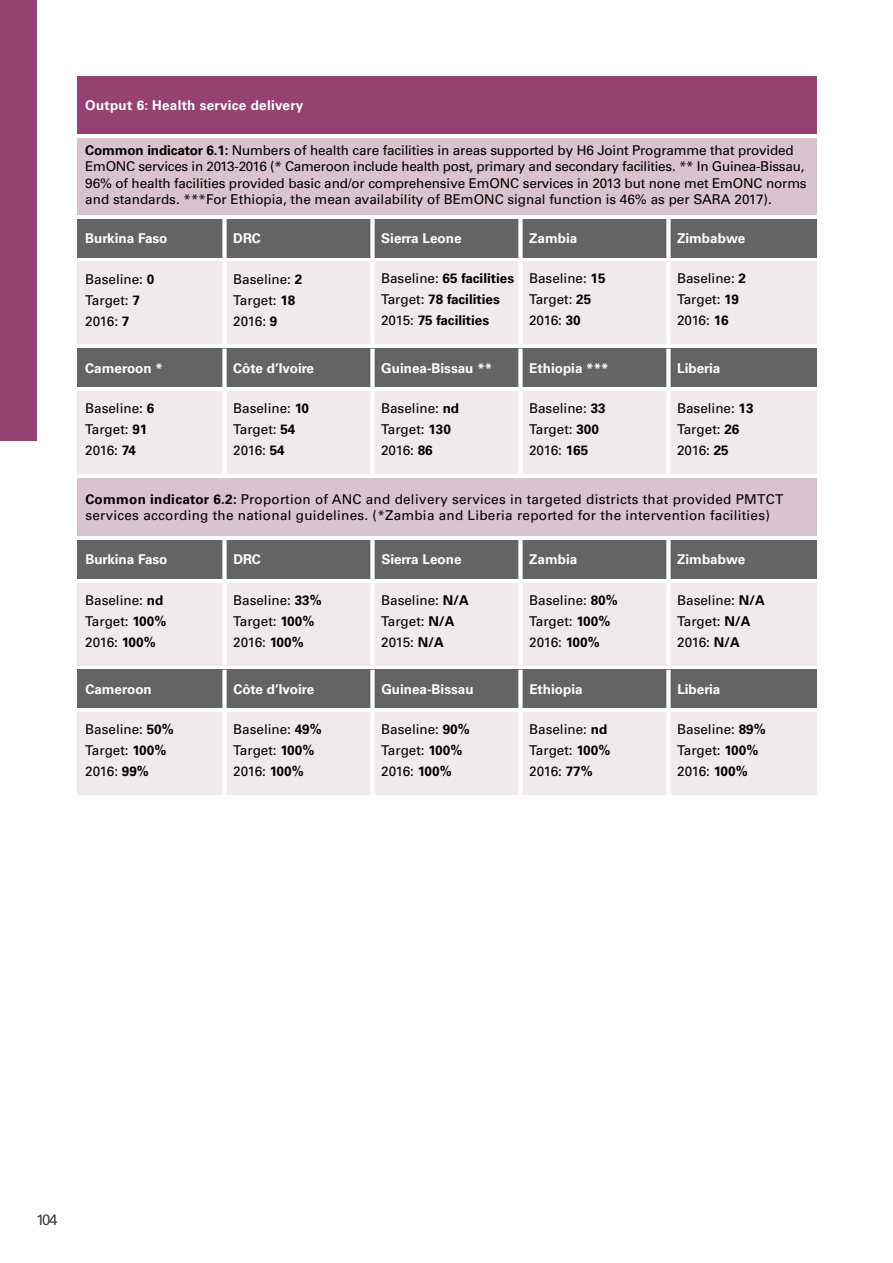
<style>
.page{position:relative;width:893px;height:1263px;background:#fff}
.page>*{position:absolute;margin:0;border:0;box-sizing:border-box;transform-origin:0 0}
.t1{font:500 15px "Univers CE";color:#414042}
.t2{font:13.5px/21px "Univers";color:#000}
.t3{font:500 13.5px/16.2px "Univers CE";letter-spacing:-.01em;color:#000}
.t4{font:500 13.5px/16.2px "Univers CE";letter-spacing:.02em;color:#000}
.t5{font:700 13.5px "Univers CE";color:#fff}
.t6{font:700 13.5px/21px "Univers CE";color:#000}
.t7{font:700 13.5px "Univers CE";letter-spacing:.02em;color:#fff}
.s1{font-weight:700}
.s2{font-family:"Univers CE";font-weight:700}
.s3{font-family:"Univers";font-weight:400}
</style>
<div class="page">
<div style="left:77px;top:261px;width:739px;height:83px;background:#f1eaed"></div>
<div style="left:77px;top:219px;width:739px;height:38px;background:#636466"></div>
<div style="left:77px;top:77px;width:739px;height:57px;background:#954172"></div>
<div style="left:77px;top:138px;width:739px;height:77px;background:#dac3ce"></div>
<div style="left:222px;top:219px;width:5px;height:125px;background:#fff"></div>
<div style="left:370px;top:219px;width:5px;height:125px;background:#fff"></div>
<div style="left:518px;top:219px;width:5px;height:125px;background:#fff"></div>
<div style="left:666px;top:219px;width:5px;height:125px;background:#fff"></div>
<div style="left:77px;top:391px;width:739px;height:83px;background:#f1eaed"></div>
<div style="left:77px;top:349px;width:739px;height:38px;background:#636466"></div>
<div style="left:222px;top:349px;width:5px;height:125px;background:#fff"></div>
<div style="left:370px;top:349px;width:5px;height:125px;background:#fff"></div>
<div style="left:518px;top:349px;width:5px;height:125px;background:#fff"></div>
<div style="left:666px;top:349px;width:5px;height:125px;background:#fff"></div>
<div style="left:77px;top:583px;width:739px;height:82px;background:#f1eaed"></div>
<div style="left:77px;top:540px;width:739px;height:38px;background:#636466"></div>
<div style="left:77px;top:478px;width:739px;height:58px;background:#dac3ce"></div>
<div style="left:222px;top:540px;width:5px;height:125px;background:#fff"></div>
<div style="left:370px;top:540px;width:5px;height:125px;background:#fff"></div>
<div style="left:518px;top:540px;width:5px;height:125px;background:#fff"></div>
<div style="left:666px;top:540px;width:5px;height:125px;background:#fff"></div>
<div style="left:77px;top:712px;width:739px;height:83px;background:#f1eaed"></div>
<div style="left:77px;top:670px;width:739px;height:38px;background:#636466"></div>
<div style="left:222px;top:670px;width:5px;height:125px;background:#fff"></div>
<div style="left:370px;top:670px;width:5px;height:125px;background:#fff"></div>
<div style="left:518px;top:670px;width:5px;height:125px;background:#fff"></div>
<div style="left:666px;top:670px;width:5px;height:125px;background:#fff"></div>
<div style="left:0;top:0;width:36px;height:440px;background:#954172"></div>
<p class="t7" style="left:85px;top:98px;width:220px">Output 6: Health service delivery</p>
<p class="t3" style="left:85px;top:143px;width:723px"><span class="s1">Common indicator 6.1:</span> Numbers of health care facilities in areas supported by H6 Joint Programme that provided EmONC services in 2013-2016 (* Cameroon include health post, primary and secondary facilities. ** In Guinea-Bissau, 96% of health facilities provided basic and/or comprehensive EmONC services in 2013 but none met EmONC norms and standards. ***For Ethiopia, the mean availability of BEmONC signal function is 46% as per SARA 2017).</p>
<p class="t5" style="left:85px;top:231px;width:84px">Burkina Faso</p>
<p class="t5" style="left:233px;top:231px;width:29px">DRC</p>
<p class="t5" style="left:381px;top:231px;width:82px">Sierra Leone</p>
<p class="t5" style="left:529px;top:231px;width:50px">Zambia</p>
<p class="t5" style="left:677px;top:231px;width:69px">Zimbabwe</p>
<p class="t2" style="left:85px;top:269px;width:71px">Baseline: <span class="s2">0<br></span>Target: <span class="s2">7<br></span>2016: <span class="s2">7</span></p>
<p class="t2" style="left:233px;top:268px;width:71px">Baseline: <span class="s2">2<br></span>Target: <span class="s2">18<br></span>2016: <span class="s2">9</span></p>
<p class="t6" style="left:381px;top:269px;width:135px"><span class="s3">Baseline:</span> 65 facilities<br><span class="s3">Target:</span> 78 facilities<br><span class="s3">2015:</span> 75 facilities</p>
<p class="t2" style="left:529px;top:268px;width:78px">Baseline: <span class="s2">15<br></span>Target: <span class="s2">25<br></span>2016: <span class="s2">30</span></p>
<p class="t2" style="left:677px;top:268px;width:71px">Baseline: <span class="s2">2<br></span>Target: <span class="s2">19<br></span>2016: <span class="s2">16</span></p>
<p class="t5" style="left:85px;top:360px;width:79px">Cameroon *</p>
<p class="t5" style="left:233px;top:360px;width:82px">Côte d’Ivoire</p>
<p class="t5" style="left:381px;top:360px;width:113px">Guinea-Bissau **</p>
<p class="t5" style="left:529px;top:360px;width:81px">Ethiopia ***</p>
<p class="t5" style="left:677px;top:360px;width:44px">Liberia</p>
<p class="t2" style="left:85px;top:398px;width:71px">Baseline: <span class="s2">6<br></span>Target: <span class="s2">91<br></span>2016: <span class="s2">74</span></p>
<p class="t2" style="left:233px;top:398px;width:77px">Baseline: <span class="s2">10<br></span>Target: <span class="s2">54<br></span>2016: <span class="s2">54</span></p>
<p class="t2" style="left:381px;top:398px;width:80px">Baseline: <span class="s2">nd<br></span>Target: <span class="s2">130<br></span>2016: <span class="s2">86</span></p>
<p class="t2" style="left:529px;top:398px;width:78px">Baseline: <span class="s2">33<br></span>Target: <span class="s2">300<br></span>2016: <span class="s2">165</span></p>
<p class="t2" style="left:677px;top:398px;width:78px">Baseline: <span class="s2">13<br></span>Target: <span class="s2">26<br></span>2016: <span class="s2">25</span></p>
<p class="t4" style="left:85px;top:492px;width:699px"><span class="s1">Common indicator 6.2:</span> Proportion of ANC and delivery services in targeted districts that provided PMTCT services according the national guidelines. (*Zambia and Liberia reported for the intervention facilities)</p>
<p class="t5" style="left:85px;top:552px;width:84px">Burkina Faso</p>
<p class="t5" style="left:233px;top:552px;width:29px">DRC</p>
<p class="t5" style="left:381px;top:552px;width:82px">Sierra Leone</p>
<p class="t5" style="left:529px;top:552px;width:50px">Zambia</p>
<p class="t5" style="left:677px;top:552px;width:69px">Zimbabwe</p>
<p class="t2" style="left:85px;top:589px;width:83px">Baseline: <span class="s2">nd<br></span>Target: <span class="s2">100%<br></span>2016: <span class="s2">100%</span></p>
<p class="t2" style="left:233px;top:589px;width:90px">Baseline: <span class="s2">33%<br></span>Target: <span class="s2">100%<br></span>2016: <span class="s2">100%</span></p>
<p class="t2" style="left:381px;top:589px;width:89px">Baseline: <span class="s2">N/A<br></span>Target: <span class="s2">N/A<br></span>2015: <span class="s2">N/A</span></p>
<p class="t2" style="left:529px;top:589px;width:90px">Baseline: <span class="s2">80%<br></span>Target: <span class="s2">100%<br></span>2016: <span class="s2">100%</span></p>
<p class="t2" style="left:677px;top:589px;width:89px">Baseline: <span class="s2">N/A<br></span>Target: <span class="s2">N/A<br></span>2016: <span class="s2">N/A</span></p>
<p class="t5" style="left:85px;top:681px;width:68px">Cameroon</p>
<p class="t5" style="left:233px;top:681px;width:82px">Côte d’Ivoire</p>
<p class="t5" style="left:381px;top:681px;width:94px">Guinea-Bissau</p>
<p class="t5" style="left:529px;top:681px;width:55px">Ethiopia</p>
<p class="t5" style="left:677px;top:681px;width:44px">Liberia</p>
<p class="t2" style="left:85px;top:719px;width:90px">Baseline: <span class="s2">50%<br></span>Target: <span class="s2">100%<br></span>2016: <span class="s2">99%</span></p>
<p class="t2" style="left:233px;top:719px;width:90px">Baseline: <span class="s2">49%<br></span>Target: <span class="s2">100%<br></span>2016: <span class="s2">100%</span></p>
<p class="t2" style="left:381px;top:719px;width:90px">Baseline: <span class="s2">90%<br></span>Target: <span class="s2">100%<br></span>2016: <span class="s2">100%</span></p>
<p class="t2" style="left:529px;top:719px;width:83px">Baseline: <span class="s2">nd<br></span>Target: <span class="s2">100%<br></span>2016: <span class="s2">77%</span></p>
<p class="t2" style="left:677px;top:719px;width:90px">Baseline: <span class="s2">89%<br></span>Target: <span class="s2">100%<br></span>2016: <span class="s2">100%</span></p>
<p class="t1" style="left:36px;top:1211px;width:23px">104</p>
</div>
